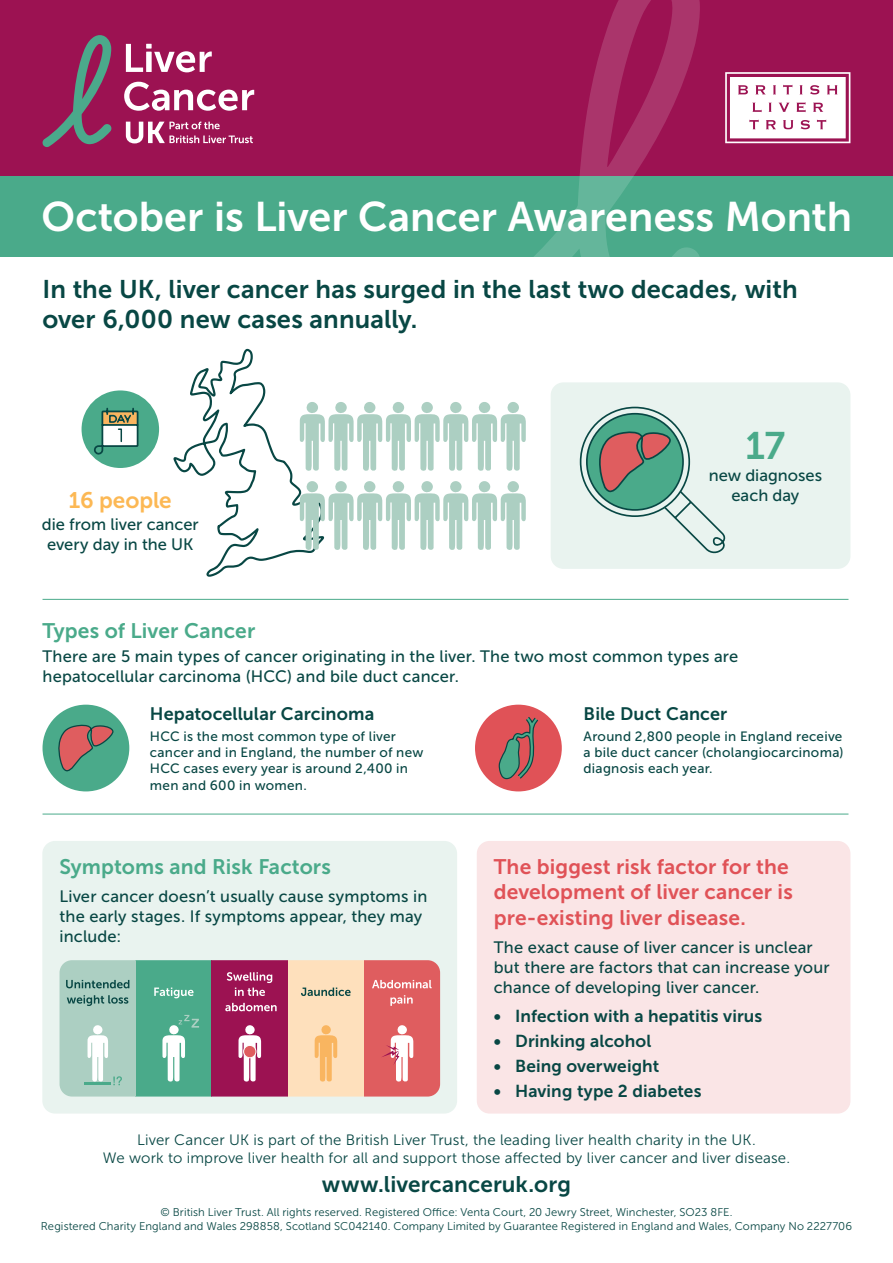
<style>
.page{position:relative;width:893px;height:1263px;background:#fff}
.page>*{position:absolute;margin:0;border:0;box-sizing:border-box;transform-origin:0 0}
.t1{font:41.25px "Museo Sans 700";color:#fff}
.t2{font:38.25px "Museo Sans 700";color:#4aaa8a}
.t3{font:25.5px/30px "Museo Sans 700";letter-spacing:.005em;color:#084744}
.t4{font:22.5px "Museo Sans 700";letter-spacing:.005em;color:#084744}
.t5{font:22.5px "Museo Sans 700";color:#fcb854}
.t6{font:21px/25.2px "Museo Sans 700";letter-spacing:.005em;color:#e05257}
.t7{font:21px "Museo Sans 700";letter-spacing:.005em;color:#4aaa8a}
.t8{font:18px "Museo Sans 700";letter-spacing:.005em;color:#084744}
.t9{font:17.25px "Museo Sans 700";letter-spacing:.01em;color:#084744}
.t10{font:16.5px/19.8px "Museo Sans 500";letter-spacing:.01em;color:#084744}
.t11{font:15px/18px "Museo Sans 300";letter-spacing:.01em;color:#084744;text-align:center}
.t12{font:13.5px/16.2px "Museo Sans 500";letter-spacing:.02em;color:#084744}
.t13{font:11.25px/13.5px "Museo Sans 300";letter-spacing:.01em;color:#084744;text-align:center}
</style>
<div class="page">
<div style="left:0;top:0;width:893px;height:176px;background:#9c1252"></div>
<div style="left:0;top:176px;width:893px;height:81px;background:#4aaa8a"></div>
<svg style="left:534px;top:0;width:166px;height:257px"></svg>
<svg style="left:126px;top:44px;width:86px;height:28px"></svg>
<svg style="left:124px;top:82px;width:130px;height:29px"></svg>
<svg style="left:43px;top:35px;width:69px;height:112px"></svg>
<svg style="left:126px;top:122px;width:127px;height:21px"></svg>
<svg style="left:725px;top:72px;width:125px;height:71px"></svg>
<div style="left:43px;top:705px;width:86px;height:86px;background:#4aaa8a;border-radius:50%"></div>
<svg style="left:58px;top:724px;width:56px;height:48px"></svg>
<div style="left:475px;top:705px;width:87px;height:86px;background:#e05257;border-radius:50%"></div>
<svg style="left:499px;top:707px;width:40px;height:85px"></svg>
<div style="left:477px;top:841px;width:373px;height:272px;background:#fae5e6;border-radius:13px"></div>
<div style="left:42px;top:841px;width:415px;height:272px;background:#e9f3ef;border-radius:13px"></div>
<div style="left:288px;top:960px;width:76px;height:136px;background:#fee0bc"></div>
<div style="left:136px;top:960px;width:76px;height:136px;background:#4aaa8a"></div>
<div style="left:212px;top:960px;width:76px;height:136px;background:#9c1252"></div>
<div style="left:60px;top:960px;width:76px;height:136px;background:#accfc2"></div>
<div style="left:364px;top:960px;width:76px;height:136px;background:#df5d5f"></div>
<svg style="left:315px;top:1025px;width:22px;height:57px"></svg>
<svg style="left:162px;top:1015px;width:37px;height:67px"></svg>
<svg style="left:238px;top:1025px;width:23px;height:57px"></svg>
<div style="left:244px;top:1045px;width:12px;height:13px;background:#df5d5f;border-radius:50%"></div>
<div style="left:243px;top:1045px;width:13px;height:13px;border:1px solid #fff;border-radius:50%"></div>
<svg style="left:87px;top:1025px;width:35px;height:60px"></svg>
<hr style="left:85px;top:1082px;width:26px;height:3px;background:#4aaa8a">
<svg style="left:382px;top:1025px;width:31px;height:57px"></svg>
<svg style="left:66px;top:980px;width:63px;height:8px"></svg>
<svg style="left:67px;top:995px;width:61px;height:11px"></svg>
<svg style="left:154px;top:987px;width:40px;height:11px"></svg>
<svg style="left:227px;top:972px;width:45px;height:24px"></svg>
<svg style="left:225px;top:1003px;width:52px;height:8px"></svg>
<svg style="left:301px;top:987px;width:50px;height:9px"></svg>
<svg style="left:372px;top:980px;width:60px;height:8px"></svg>
<svg style="left:390px;top:995px;width:23px;height:11px"></svg>
<div style="left:551px;top:382px;width:299px;height:187px;background:#e9f3ef;border-radius:13px"></div>
<div style="left:82px;top:390px;width:77px;height:78px;background:#4aaa8a;border-radius:50%"></div>
<svg style="left:94px;top:407px;width:45px;height:48px"></svg>
<svg style="left:579px;top:406px;width:147px;height:148px"></svg>
<svg style="left:173px;top:349px;width:353px;height:228px"></svg>
<hr style="left:43px;top:599px;width:805px;height:1px;background:#4aaa8a">
<hr style="left:43px;top:814px;width:805px;height:1px;background:#4aaa8a">
<h1 class="t1" style="left:41px;top:194px;width:812px">October is Liver Cancer Awareness Month</h1>
<h3 class="t3" style="left:43px;top:274px;width:757px">In the UK, liver cancer has surged in the last two decades, with over 6,000 new cases annually.</h3>
<h3 class="t5" style="left:69px;top:488px;width:104px">16 people</h3>
<p class="t10" style="left:42px;top:514px;width:158px;text-align:center">die from liver cancer every day in the UK</p>
<h2 class="t2" style="left:745px;top:424px;width:41px">17</h2>
<p class="t10" style="left:709px;top:465px;width:115px;text-align:center">new diagnoses each day</p>
<p class="t7" style="left:43px;top:619px;width:214px">Types of Liver Cancer</p>
<p class="t10" style="left:43px;top:647px;width:697px">There are 5 main types of cancer originating in the liver. The two most common types are hepatocellular carcinoma (HCC) and bile duct cancer.</p>
<p class="t8" style="left:150px;top:704px;width:226px">Hepatocellular Carcinoma</p>
<p class="t12" style="left:150px;top:728px;width:275px">HCC is the most common type of liver cancer and in England, the number of new<br>HCC cases every year is around 2,400 in men and 600 in women.</p>
<p class="t7" style="left:60px;top:855px;width:273px">Symptoms and Risk Factors</p>
<p class="t10" style="left:60px;top:887px;width:369px">Liver cancer doesn’t usually cause symptoms in the early stages. If symptoms appear, they may include:</p>
<p class="t8" style="left:584px;top:704px;width:145px">Bile Duct Cancer</p>
<p class="t12" style="left:584px;top:728px;width:261px;text-align:justify">Around 2,800 people in England receive a bile duct cancer (cholangiocarcinoma) diagnosis each year.</p>
<p class="t6" style="left:494px;top:854px;width:301px">The biggest risk factor for the development of liver cancer is pre-existing liver disease.</p>
<p class="t10" style="left:494px;top:937px;width:337px">The exact cause of liver cancer is unclear but there are factors that can increase your chance of developing liver cancer.</p>
<p class="t9" style="left:494px;top:1006px;width:270px">• Infection with a hepatitis virus</p>
<p class="t9" style="left:494px;top:1031px;width:159px">• Drinking alcohol</p>
<p class="t9" style="left:494px;top:1056px;width:167px">• Being overweight</p>
<p class="t9" style="left:494px;top:1081px;width:209px">• Having type 2 diabetes</p>
<p class="t11" style="left:103px;top:1131px;width:689px">Liver Cancer UK is part of the British Liver Trust, the leading liver health charity in the UK.<br>We work to improve liver health for all and support those affected by liver cancer and liver disease.</p>
<h3 class="t4" style="left:322px;top:1172px;width:251px">www.livercanceruk.org</h3>
<p class="t13" style="left:41px;top:1206px;width:813px">© British Liver Trust. All rights reserved. Registered Office: Venta Court, 20 Jewry Street, Winchester, SO23 8FE.<br>Registered Charity England and Wales 298858, Scotland SC042140. Company Limited by Guarantee Registered in England and Wales, Company No 2227706</p>
</div>
